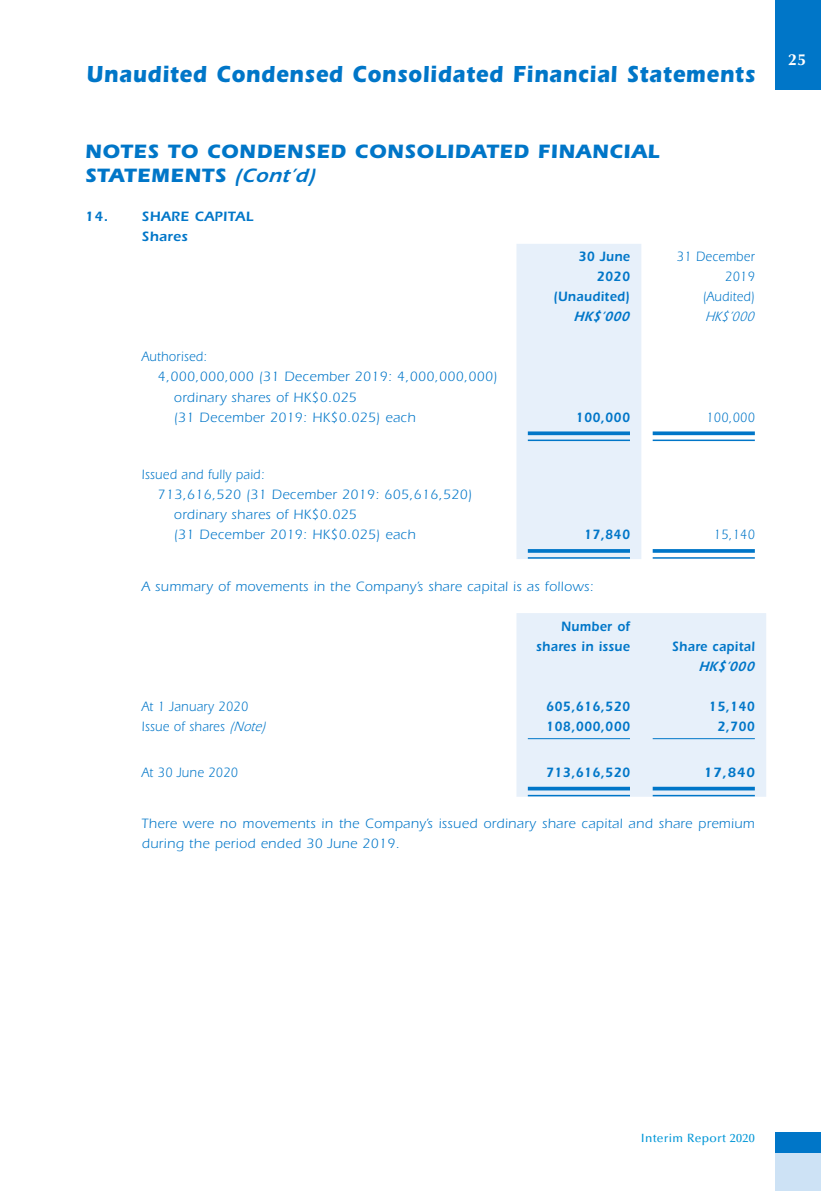
<style>
.page{position:relative;width:840px;height:1191px;background:#fff}
.page>*{position:absolute;margin:0;border:0;box-sizing:border-box;transform-origin:0 0}
.t1{font:700 24px "ITC Eras Std";letter-spacing:.035em;color:#0076c8;scale:.88 1}
._01_H1{font:700 20px/24px "ITC Eras Std";letter-spacing:.035em;color:#0076c8}
.t2{font:700 16px "Optima LT Std";color:#fff}
._50_Table_txt{font:14px/20px "ITC Eras Std";letter-spacing:.03em;color:#0076c8}
._06_Notes{font:14px/20px "ITC Eras Std";letter-spacing:.03em;color:#0076c8}
._50_Table_txt-2{font:600 14px "ITC Eras Std";letter-spacing:.03em;color:#0076c8;scale:.9 1}
._50_Table_txt-3{font:14px "ITC Eras Std";letter-spacing:.03em;color:#0076c8;scale:.9 1}
._07_NH1{font:600 14px "ITC Eras Std";letter-spacing:.03em;color:#0076c8}
._50_Table_txt-4{font:italic 600 14px "ITC Eras Std";color:#0076c8;scale:.9 1}
._50_Table_txt-5{font:italic 14px "ITC Eras Std";color:#0076c8;scale:.9 1}
._08_NH2{font:600 14px "ITC Eras Std";letter-spacing:.03em;color:#0076c8}
._50_Table_txt-6{font:600 14px "ITC Eras Std";letter-spacing:.03em;color:#0076c8}
.t3{font:500 12px "Optima LT Std";letter-spacing:.025em;color:#0096d7}
.s1{font-weight:600;font-style:italic}
.s2{font-style:italic}
</style>
<div class="page">
<div style="left:774px;top:0;width:46px;height:90px;background:#0076c8"></div>
<div style="left:774px;top:1139px;width:46px;height:52px;background:#cde2f5"></div>
<div style="left:774px;top:1132px;width:46px;height:21px;background:#0076c8"></div>
<div style="left:516px;top:244px;width:125px;height:315px;background:#e7f0fa"></div>
<svg style="left:527px;top:431px;width:102px;height:4px"></svg>
<hr style="left:527px;top:439px;width:102px;height:2px;background:#0076c8">
<svg style="left:652px;top:431px;width:102px;height:4px"></svg>
<hr style="left:652px;top:439px;width:102px;height:2px;background:#0076c8">
<svg style="left:527px;top:549px;width:102px;height:4px"></svg>
<hr style="left:527px;top:557px;width:102px;height:1px;background:#0076c8">
<svg style="left:652px;top:549px;width:102px;height:4px"></svg>
<hr style="left:652px;top:557px;width:102px;height:1px;background:#0076c8">
<div style="left:516px;top:613px;width:249px;height:183px;background:#e7f0fa"></div>
<hr style="left:527px;top:738px;width:102px;height:1px;background:#0076c8">
<hr style="left:652px;top:738px;width:102px;height:1px;background:#0076c8">
<svg style="left:527px;top:786px;width:102px;height:4px"></svg>
<hr style="left:527px;top:795px;width:102px;height:1px;background:#0076c8">
<svg style="left:652px;top:786px;width:102px;height:4px"></svg>
<hr style="left:652px;top:795px;width:102px;height:1px;background:#0076c8">
<h1 class="t1" style="left:86px;top:60px;width:761px">Unaudited Condensed Consolidated Financial Statements</h1>
<p class="_01_H1" style="left:85px;top:140px;width:575px">NOTES TO CONDENSED CONSOLIDATED FINANCIAL<br>STATEMENTS <span class="s1">(Cont’d)</span></p>
<p class="_07_NH1" style="left:85px;top:209px;width:25px">14.</p>
<p class="_07_NH1" style="left:142px;top:209px;width:113px">SHARE CAPITAL</p>
<p class="_08_NH2" style="left:142px;top:229px;width:47px">Shares</p>
<p class="_50_Table_txt-2" style="left:578px;top:249px;width:59px">30 June</p>
<p class="_50_Table_txt-3" style="left:676px;top:249px;width:88px">31 December</p>
<p class="_50_Table_txt-2" style="left:596px;top:269px;width:38px">2020</p>
<p class="_50_Table_txt-3" style="left:724px;top:269px;width:34px">2019</p>
<p class="_50_Table_txt-2" style="left:553px;top:289px;width:87px">(Unaudited)</p>
<p class="_50_Table_txt-3" style="left:702px;top:289px;width:59px">(Audited)</p>
<p class="_50_Table_txt-4" style="left:573px;top:309px;width:68px">HK$’000</p>
<p class="_50_Table_txt-5" style="left:704px;top:309px;width:60px">HK$’000</p>
<p class="_50_Table_txt-3" style="left:142px;top:349px;width:74px">Authorised:</p>
<p class="_50_Table_txt" style="left:174px;top:367px;width:325px;text-indent:-16px">4,000,000,000 (31 December 2019: 4,000,000,000) ordinary shares of HK$0.025<br>(31 December 2019: HK$0.025) each</p>
<p class="_50_Table_txt-2" style="left:575px;top:409px;width:62px">100,000</p>
<p class="_50_Table_txt-3" style="left:706px;top:409px;width:55px">100,000</p>
<p class="_50_Table_txt-3" style="left:142px;top:467px;width:138px">Issued and fully paid:</p>
<p class="_50_Table_txt" style="left:174px;top:485px;width:299px;text-indent:-16px">713,616,520 (31 December 2019: 605,616,520) ordinary shares of HK$0.025<br>(31 December 2019: HK$0.025) each</p>
<p class="_50_Table_txt-2" style="left:583px;top:526px;width:52px">17,840</p>
<p class="_50_Table_txt-3" style="left:713px;top:527px;width:47px">15,140</p>
<p class="_06_Notes" style="left:142px;top:576px;width:453px">A summary of movements in the Company’s share capital is as follows:</p>
<p class="_50_Table_txt-2" style="left:561px;top:618px;width:78px">Number of</p>
<p class="_50_Table_txt-2" style="left:536px;top:638px;width:106px">shares in issue</p>
<p class="_50_Table_txt-2" style="left:671px;top:638px;width:93px">Share capital</p>
<p class="_50_Table_txt-4" style="left:698px;top:658px;width:68px">HK$’000</p>
<p class="_50_Table_txt-3" style="left:142px;top:698px;width:119px">At 1 January 2020</p>
<p class="_50_Table_txt-2" style="left:546px;top:698px;width:95px">605,616,520</p>
<p class="_50_Table_txt-2" style="left:708px;top:698px;width:52px">15,140</p>
<p class="_50_Table_txt-3" style="left:142px;top:718px;width:143px">Issue of shares <span class="s2">(Note)</span></p>
<p class="_50_Table_txt-2" style="left:546px;top:718px;width:95px">108,000,000</p>
<p class="_50_Table_txt-2" style="left:717px;top:718px;width:43px">2,700</p>
<p class="_50_Table_txt-3" style="left:142px;top:764px;width:108px">At 30 June 2020</p>
<p class="_50_Table_txt-2" style="left:546px;top:764px;width:95px">713,616,520</p>
<p class="_50_Table_txt-6" style="left:703px;top:764px;width:52px">17,840</p>
<p class="_06_Notes" style="left:142px;top:814px;width:614px">There were no movements in the Company’s issued ordinary share capital and share premium during the period ended 30 June 2019.</p>
<p class="t2" style="left:787px;top:50px;width:20px">25</p>
<p class="t3" style="left:640px;top:1131px;width:115px">Interim Report 2020</p>
</div>
